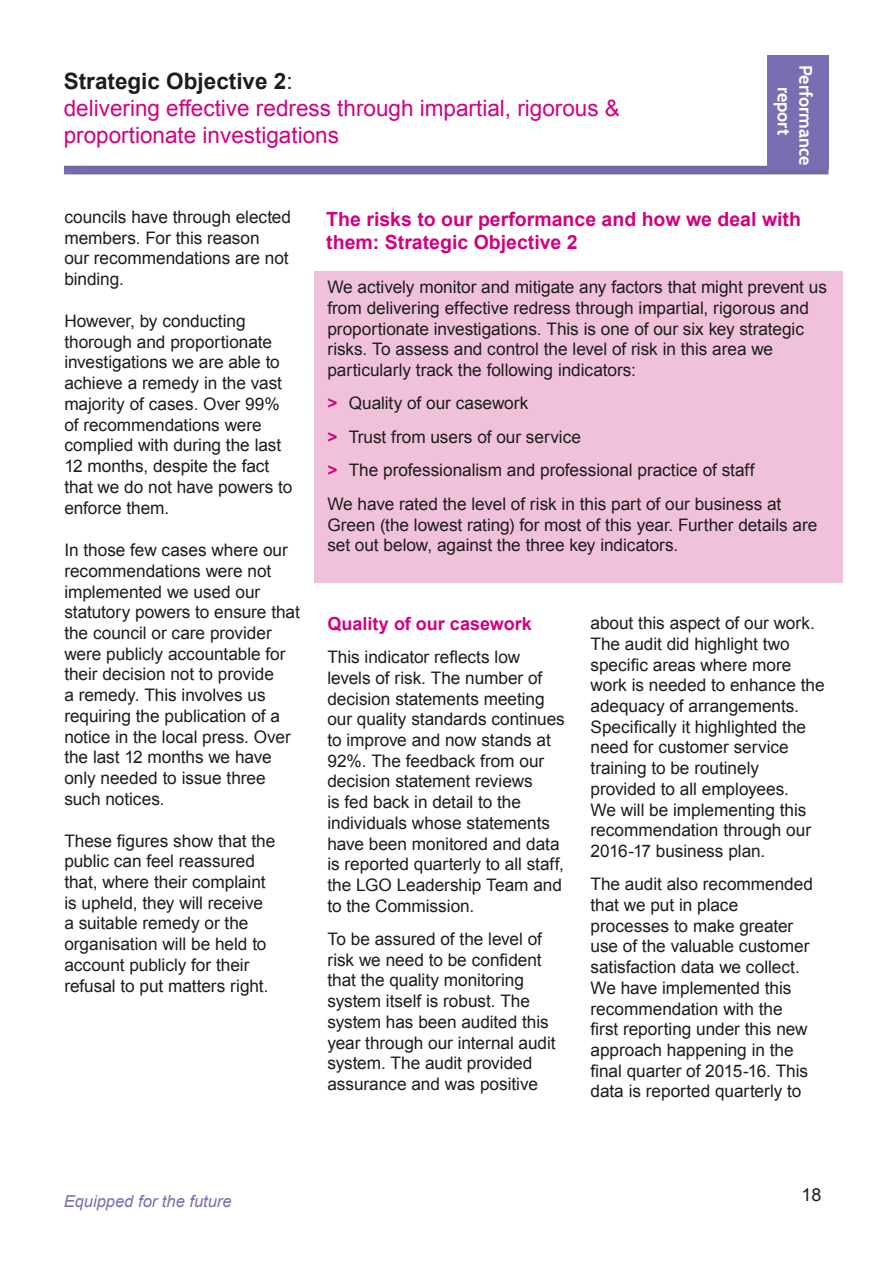
<style>
.page{position:relative;width:893px;height:1263px;background:#fff}
.page>*{position:absolute;margin:0;border:0;box-sizing:border-box;transform-origin:0 0}
.t1{font:22.5px/27px "Arial";color:#d4007f}
.t2{font:700 22.5px "Arial";color:#1d1d1b}
.t3{font:700 19.5px/23.4px "Arial";color:#d4007f}
.Body_text{font:700 18px "Arial";color:#d4007f}
.t4{font:700 18px/21.6px "Cabin";color:#fff;text-align:center}
.t5{font:18px "Arial";color:#1d1d1b}
.Body_text-2{font:17.25px/20.7px "Arial";letter-spacing:-.005em;color:#1d1d1b}
.Body_Text{font:17.25px/20.7px "Arial";letter-spacing:-.005em;color:#1d1d1b}
.t6{font:italic 16.5px "Arial";color:#776fb1}
.s1{font-weight:400}
.s2{font-weight:700;color:#d4007f}
</style>
<div class="page">
<div style="left:315px;top:271px;width:528px;height:312px;background:#f0c1db"></div>
<div style="left:50px;top:154px;width:791px;height:21px;background:#1d1d1b;opacity:.27"></div>
<div style="left:767px;top:55px;width:62px;height:115px;background:#776fb1"></div>
<p class="t2" style="left:64px;top:65px;width:230px">Strategic Objective 2<span class="s1">:</span></p>
<p class="t1" style="left:64px;top:94px;width:558px">delivering effective redress through impartial, rigorous &amp; proportionate investigations</p>
<p class="t4" style="left:817px;top:65px;width:101px;rotate:90deg">Performance report</p>
<p class="Body_Text" style="left:64px;top:206px;width:228px">councils have through elected members. For this reason<br>our recommendations are not binding.</p>
<p class="Body_Text" style="left:64px;top:310px;width:230px">However, by conducting thorough and proportionate investigations we are able to achieve a remedy in the vast majority of cases. Over 99% of recommendations were complied with during the last<br>12 months, despite the fact that we do not have powers to enforce them.</p>
<p class="Body_Text" style="left:64px;top:540px;width:237px">In those few cases where our recommendations were not implemented we used our statutory powers to ensure that the council or care provider were publicly accountable for their decision not to provide<br>a remedy. This involves us requiring the publication of a notice in the local press. Over the last 12 months we have only needed to issue three such notices.</p>
<p class="Body_Text" style="left:64px;top:830px;width:212px">These figures show that the public can feel reassured that, where their complaint is upheld, they will receive a suitable remedy or the organisation will be held to account publicly for their refusal to put matters right.</p>
<p class="t3" style="left:326px;top:207px;width:476px">The risks to our performance and how we deal with them: Strategic Objective 2</p>
<p class="Body_text-2" style="left:327px;top:277px;width:501px">We actively monitor and mitigate any factors that might prevent us from delivering effective redress through impartial, rigorous and proportionate investigations. This is one of our six key strategic risks. To assess and control the level of risk in this area we particularly track the following indicators:</p>
<p class="Body_text-2" style="left:327px;top:393px;width:202px"><span class="s2">&gt;</span> Quality of our casework</p>
<p class="Body_text-2" style="left:327px;top:426px;width:255px"><span class="s2">&gt;</span> Trust from users of our service</p>
<p class="Body_text-2" style="left:327px;top:460px;width:429px"><span class="s2">&gt;</span> The professionalism and professional practice of staff</p>
<p class="Body_text-2" style="left:327px;top:493px;width:491px">We have rated the level of risk in this part of our business at<br>Green (the lowest rating) for most of this year. Further details are set out below, against the three key indicators.</p>
<p class="Body_text" style="left:327px;top:611px;width:206px">Quality of our casework</p>
<p class="Body_text-2" style="left:327px;top:647px;width:239px">This indicator reflects low levels of risk. The number of decision statements meeting our quality standards continues to improve and now stands at<br>92%. The feedback from our decision statement reviews<br>is fed back in detail to the individuals whose statements have been monitored and data is reported quarterly to all staff, the LGO Leadership Team and to the Commission.</p>
<p class="Body_text-2" style="left:327px;top:928px;width:230px">To be assured of the level of risk we need to be confident that the quality monitoring system itself is robust. The system has been audited this year through our internal audit system. The audit provided assurance and was positive</p>
<p class="Body_text-2" style="left:590px;top:613px;width:236px">about this aspect of our work.<br>The audit did highlight two specific areas where more work is needed to enhance the adequacy of arrangements.<br>Specifically it highlighted the need for customer service training to be routinely provided to all employees.<br>We will be implementing this recommendation through our<br>2016-17 business plan.</p>
<p class="Body_text-2" style="left:590px;top:874px;width:224px">The audit also recommended that we put in place processes to make greater use of the valuable customer satisfaction data we collect.<br>We have implemented this recommendation with the first reporting under this new approach happening in the final quarter of 2015-16. This data is reported quarterly to</p>
<p class="t6" style="left:64px;top:1190px;width:169px">Equipped for the future</p>
<p class="t5" style="left:801px;top:1182px;width:22px">18</p>
</div>
